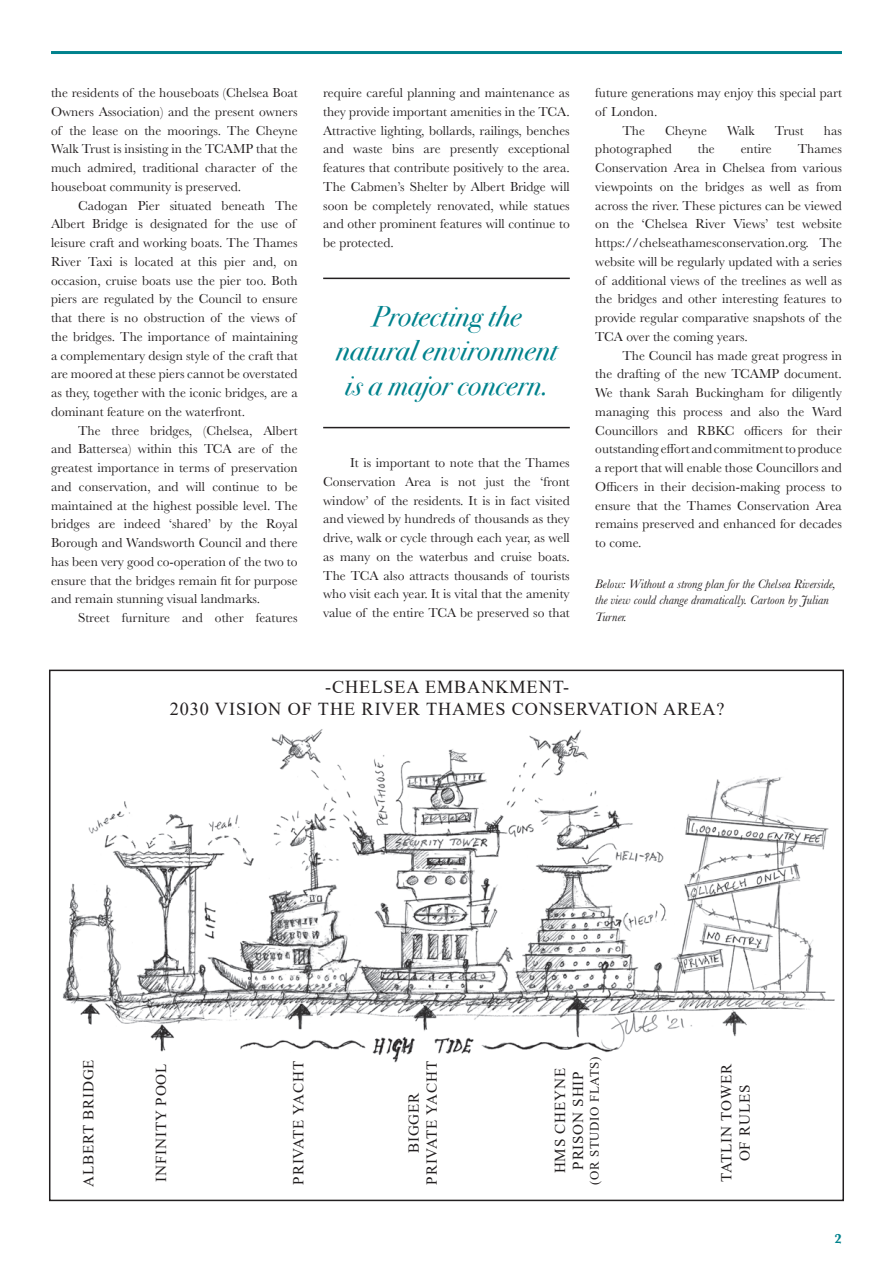
<style>
.page{position:relative;width:893px;height:1263px;background:#fff}
.page>*{position:absolute;margin:0;border:0;box-sizing:border-box;transform-origin:0 0}
.Article_Header{font:italic 28.5px/34.5px "Bodoni Svty Two ITCTT";letter-spacing:.01em;color:#00828d;text-align:center}
.t1{font:18.3px/21.9px "Times New Roman";letter-spacing:.05em;color:#231f20;text-align:center}
.t2{font:15.15px/18.3px "Times New Roman";letter-spacing:.05em;color:#231f20;text-align:center}
.t3{font:13.5px/18.8px "Baskerville";color:#231f20;text-align:justify}
.t4{font:700 13.5px "Baskerville";color:#00828d}
.t5{font:12.9px "Times New Roman";letter-spacing:.05em;color:#231f20}
.t6{font:italic 12.75px/16.5px "Baskerville";color:#231f20}
</style>
<div class="page">
<hr style="left:51px;top:51px;width:791px;height:3px;background:#00828d">
<hr style="left:323px;top:278px;width:247px;height:1px;background:#231f20">
<hr style="left:323px;top:427px;width:247px;height:1px;background:#231f20">
<img style="left:63px;top:729px;width:772px;height:334px">
<p class="t3" style="left:51px;top:84px;width:248px">the residents of the houseboats (Chelsea Boat Owners Association) and the present owners of the lease on the moorings. The Cheyne Walk Trust is insisting in the TCAMP that the much admired, traditional character of the houseboat community is preserved.</p>
<p class="t3" style="left:51px;top:196px;width:248px;text-align:left;text-indent:27px">Cadogan Pier situated beneath The Albert Bridge is designated for the use of leisure craft and working boats. The Thames River Taxi is located at this pier and, on occasion, cruise boats use the pier too. Both piers are regulated by the Council to ensure that there is no obstruction of the views of the bridges. The importance of maintaining a complementary design style of the craft that are moored at these piers cannot be overstated as they, together with the iconic bridges, are a dominant feature on the waterfront.</p>
<p class="t3" style="left:51px;top:421px;width:248px;text-indent:27px">The three bridges, (Chelsea, Albert and Battersea) within this TCA are of the greatest importance in terms of preservation and conservation, and will continue to be maintained at the highest possible level. The bridges are indeed ‘shared’ by the Royal Borough and Wandsworth Council and there has been very good co-operation of the two to ensure that the bridges remain fit for purpose and remain stunning visual landmarks.</p>
<p class="t3" style="left:78px;top:609px;width:221px">Street furniture and other features</p>
<p class="t3" style="left:323px;top:84px;width:248px">require careful planning and maintenance as they provide important amenities in the TCA.<br>Attractive lighting, bollards, railings, benches and waste bins are presently exceptional features that contribute positively to the area.<br>The Cabmen’s Shelter by Albert Bridge will soon be completely renovated, while statues and other prominent features will continue to be protected.</p>
<p class="Article_Header" style="left:336px;top:297px;width:223px">Protecting the natural environment is a major concern.</p>
<p class="t3" style="left:323px;top:454px;width:248px;text-indent:27px">It is important to note that the Thames Conservation Area is not just the ‘front window’ of the residents. It is in fact visited and viewed by hundreds of thousands as they drive, walk or cycle through each year, as well as many on the waterbus and cruise boats.<br>The TCA also attracts thousands of tourists who visit each year. It is vital that the amenity value of the entire TCA be preserved so that</p>
<p class="t3" style="left:595px;top:84px;width:248px">future generations may enjoy this special part of London.</p>
<p class="t3" style="left:622px;top:121px;width:24px">The</p>
<p class="t3" style="left:665px;top:121px;width:43px">Cheyne</p>
<p class="t3" style="left:727px;top:121px;width:29px">Walk</p>
<p class="t3" style="left:775px;top:121px;width:30px">Trust</p>
<p class="t3" style="left:824px;top:121px;width:19px">has</p>
<p class="t3" style="left:595px;top:140px;width:78px">photographed</p>
<p class="t3" style="left:698px;top:140px;width:19px">the</p>
<p class="t3" style="left:741px;top:140px;width:33px">entire</p>
<p class="t3" style="left:595px;top:140px;width:248px;text-indent:202px">Thames Conservation Area in Chelsea from various viewpoints on the bridges as well as from across the river. These pictures can be viewed on the ‘Chelsea River Views’ test website https://chelseathamesconservation.org. The website will be regularly updated with a series of additional views of the treelines as well as the bridges and other interesting features to provide regular comparative snapshots of the TCA over the coming years.</p>
<p class="t3" style="left:595px;top:346px;width:248px;text-indent:27px">The Council has made great progress in the drafting of the new TCAMP document.<br>We thank Sarah Buckingham for diligently managing this process and also the Ward Councillors and RBKC officers for their outstanding effort and commitmentto produce a report that will enable those Councillors and Officers in their decision-making process to ensure that the Thames Conservation Area remains preserved and enhanced for decades to come.</p>
<p class="t6" style="left:595px;top:575px;width:242px">Below: Without a strong plan for the Chelsea Riverside, the view could change dramatically. Cartoon by Julian<br>Turner.</p>
<p class="t1" style="left:170px;top:675px;width:556px">-CHELSEA EMBANKMENT-<br>2030 VISION OF THE RIVER THAMES CONSERVATION AREA?</p>
<p class="t2" style="left:79px;top:1186px;width:129px;rotate:-90deg">ALBERT BRIDGE</p>
<p class="t2" style="left:151px;top:1181px;width:119px;rotate:-90deg">INFINITY POOL</p>
<p class="t2" style="left:289px;top:1184px;width:125px;rotate:-90deg">PRIVATE YACHT</p>
<p class="t2" style="left:404px;top:1184px;width:125px;rotate:-90deg">BIGGER<br>PRIVATE YACHT</p>
<p class="t2" style="left:550px;top:1173px;width:107px;text-align:left;rotate:-90deg">HMS CHEYNE<br>PRISON SHIP</p>
<p class="t5" style="left:585px;top:1185px;width:130px;rotate:-90deg">(OR STUDIO FLATS)</p>
<p class="t2" style="left:717px;top:1182px;width:119px;rotate:-90deg">TATLIN TOWER<br>OF RULES</p>
<p class="t4" style="left:835px;top:1229px;width:9px">2</p>
</div>
